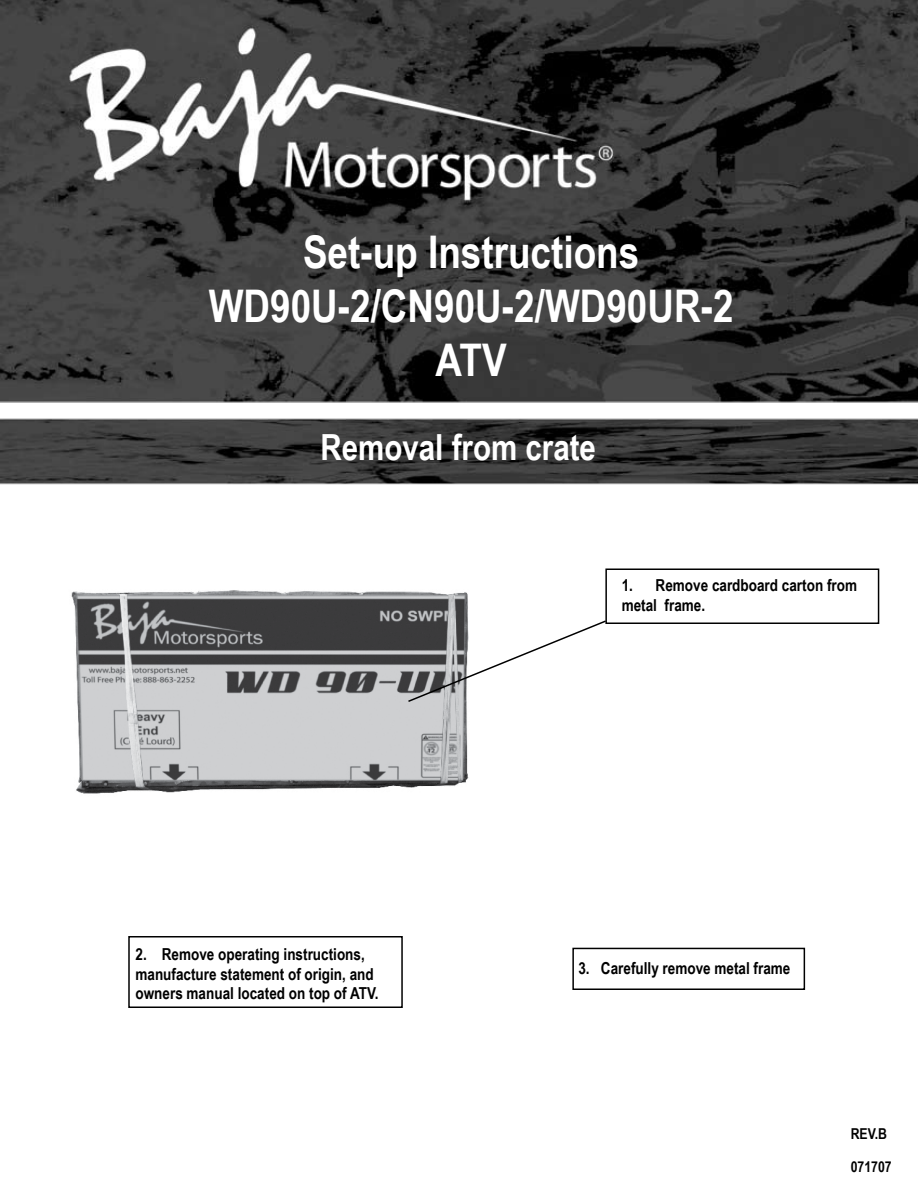
<style>
.page{position:relative;width:918px;height:1188px;background:#fff}
.page>*{position:absolute;margin:0;border:0;box-sizing:border-box;transform-origin:0 0}
.t1{font:700 45px/54px "Arial Narrow";color:#fff;text-align:center}
.t2{font:700 36px "Arial Narrow";color:#fff}
.t3{font:700 16.5px/19.8px "Arial Narrow";color:#000}
.t4{font:700 15px/32.4px "Arial Narrow";color:#000}
</style>
<div class="page">
<img style="left:1px;top:0;width:917px;height:485px">
<div style="left:128px;top:936px;width:275px;height:72px;border:2px solid #000"></div>
<div style="left:605px;top:568px;width:274px;height:56px;border:2px solid #000"></div>
<img style="left:71px;top:590px;width:398px;height:204px">
<svg style="left:407px;top:619px;width:201px;height:84px"></svg>
<div style="left:572px;top:948px;width:233px;height:42px;border:2px solid #000"></div>
<h1 class="t1" style="left:209px;top:223px;width:526px">Set-up Instructions<br>WD90U-2/CN90U-2/WD90UR-2<br>ATV</h1>
<h2 class="t2" style="left:320px;top:420px;width:277px">Removal from crate</h2>
<p class="t3" style="left:622px;top:575px;width:237px">1. Remove cardboard carton from metal frame.</p>
<p class="t3" style="left:135px;top:943px;width:245px">2. Remove operating instructions, manufacture statement of origin, and owners manual located on top of ATV.</p>
<p class="t3" style="left:578px;top:957px;width:214px">3. Carefully remove metal frame</p>
<p class="t4" style="left:851px;top:1117px;width:43px">REV.B<br>071707</p>
</div>
